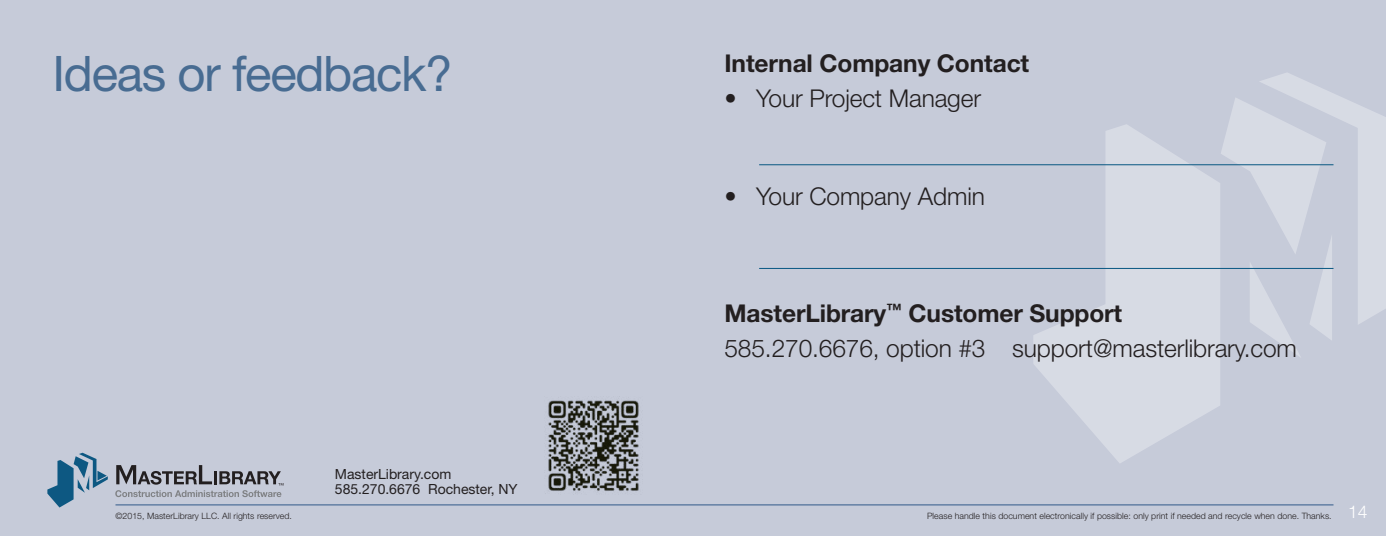
<style>
.page{position:relative;width:1386px;height:536px;background:#c6cbd9}
.page>*{position:absolute;margin:0;border:0;box-sizing:border-box;transform-origin:0 0}
.title-main{font:49px "Helvetica Neue";letter-spacing:-.025em;color:#486c92}
.body1{font:300 24.5px/35px "Helvetica Neue";letter-spacing:-.005em;color:#231f20}
.body1-2{font:700 24.5px "Helvetica Neue";letter-spacing:-.005em;color:#231f20}
.t1{font:300 17.5px "Helvetica Neue";color:#fff}
.t2{font:14px/15.8px "Helvetica Neue";color:#231f20}
.t3{font:300 8.75px "Helvetica Neue";letter-spacing:.005em;color:#231f20}
.s1{font-weight:700}
</style>
<div class="page">
<svg style="left:1033px;top:124px;width:187px;height:339px;fill:#d7dbe4"></svg>
<svg style="left:1221px;top:98px;width:111px;height:259px"></svg>
<svg style="left:1259px;top:73px;width:127px;height:252px"></svg>
<hr style="left:116px;top:504px;width:1218px;height:1px;background:#325a8a">
<img style="left:548px;top:396px;width:91px;height:95px">
<svg style="left:48px;top:452px;width:60px;height:55px"></svg>
<svg style="left:115px;top:465px;width:168px;height:32px"></svg>
<hr style="left:759px;top:164px;width:575px;height:1px;background:#075782">
<hr style="left:759px;top:268px;width:575px;height:1px;background:#075782">
<p class="title-main" style="left:52px;top:45px;width:402px">Ideas or feedback?</p>
<p class="body1-2" style="left:724px;top:48px;width:306px">Internal Company Contact</p>
<p class="body1" style="left:724px;top:80px;width:258px">• Your Project Manager</p>
<p class="body1" style="left:724px;top:178px;width:262px">• Your Company Admin</p>
<p class="body1" style="left:724px;top:295px;width:574px"><span class="s1">MasterLibrary</span><sup>™</sup> <span class="s1">Customer Support<br></span>585.270.6676, option #3 support@masterlibrary.com</p>
<p class="t2" style="left:335px;top:465px;width:184px">MasterLibrary.com<br>585.270.6676 Rochester, NY</p>
<p class="t3" style="left:116px;top:510px;width:178px">©2015, MasterLibrary LLC. All rights reserved.</p>
<p class="t3" style="left:927px;top:510px;width:406px">Please handle this document electronically if possible: only print if needed and recycle when done. Thanks.</p>
<h3 class="t1" style="left:1348px;top:501px;width:21px">14</h3>
</div>
